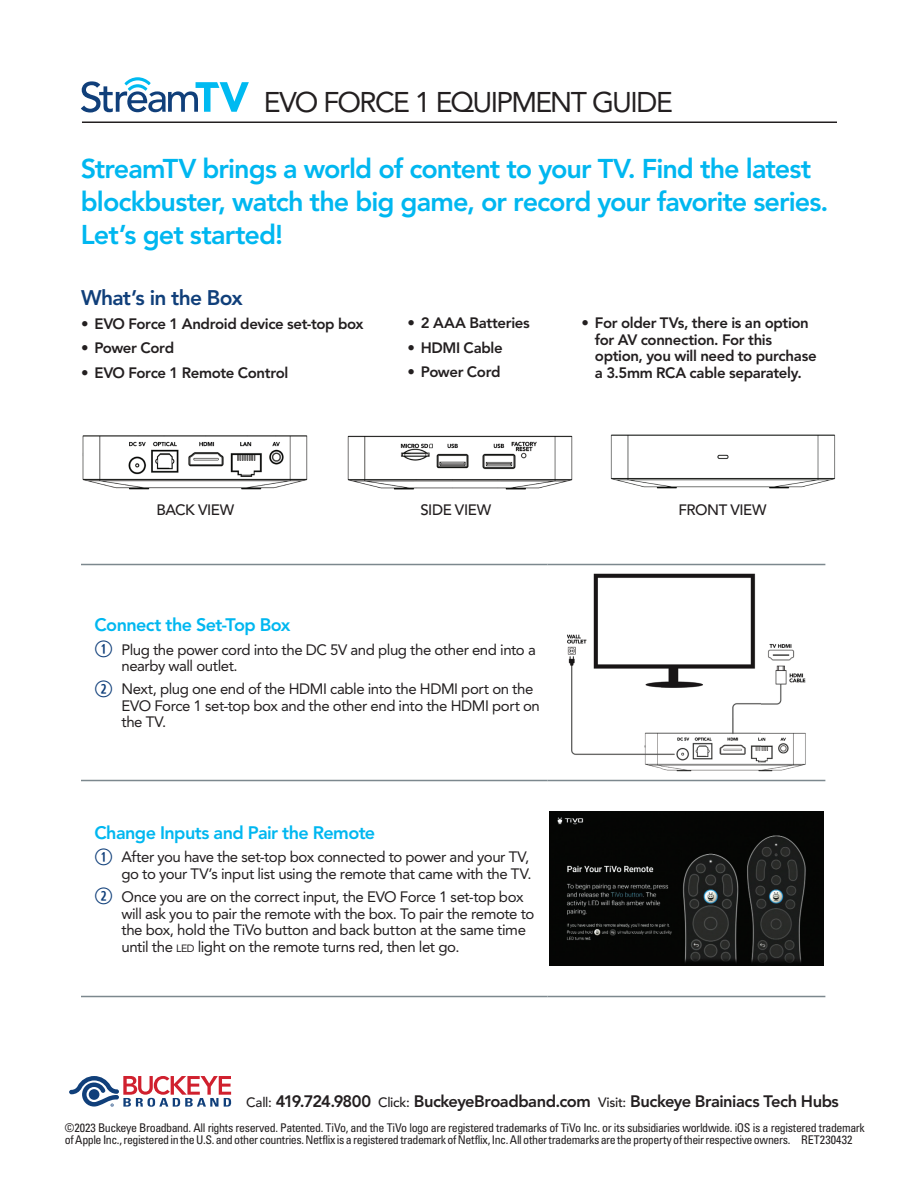
<style>
.page{position:relative;width:918px;height:1188px;background:#fff}
.page>*{position:absolute;margin:0;border:0;box-sizing:border-box;transform-origin:0 0}
.t1{font:28.35px "Avenir LT Std";letter-spacing:-.055em;color:#231f20}
.t2{font:800 27px/33px "Avenir LT Std";letter-spacing:-.035em;color:#00b7f0}
.t3{font:800 21px "Avenir LT Std";letter-spacing:-.035em;color:#103f7a}
.t4{font:800 18px "Avenir LT Std";letter-spacing:-.03em;color:#00b7f0}
.t5{font:800 16.5px "Avenir LT Std";letter-spacing:-.03em;color:#231f20}
.t6{font:15px/16.5px "Avenir LT Std";letter-spacing:-.03em;color:#231f20}
.t7{font:800 15px/16.5px "Avenir LT Std";letter-spacing:-.025em;color:#231f20}
.t8{font:500 15px "Avenir LT Std";letter-spacing:-.03em;color:#231f20}
.t9{font:condensed 12px/12px "Univers LT Std";letter-spacing:-.035em;color:#231f20}
.s1{font-weight:400}
.s2{font-family:"Combi Numerals Ltd";font-size:22.5px;color:#103f7a}
.s3{font-size:10.5px}
.s4{font-weight:500;font-size:13.5px}
</style>
<div class="page">
<svg style="left:69px;top:1076px;width:162px;height:31px"></svg>
<svg style="left:81px;top:77px;width:168px;height:36px"></svg>
<hr style="left:81px;top:564px;width:467px;height:1px;background:#7c888e">
<hr style="left:548px;top:564px;width:277px;height:1px;background:#7c888e">
<hr style="left:81px;top:780px;width:467px;height:1px;background:#7c888e">
<hr style="left:548px;top:780px;width:277px;height:1px;background:#7c888e">
<hr style="left:81px;top:996px;width:467px;height:1px;background:#7c888e">
<hr style="left:548px;top:996px;width:277px;height:1px;background:#7c888e">
<img style="left:567px;top:573px;width:239px;height:199px">
<img style="left:550px;top:812px;width:273px;height:153px">
<hr style="left:82px;top:122px;width:755px;height:1px;background:#231f20">
<img style="left:82px;top:435px;width:226px;height:55px">
<img style="left:610px;top:434px;width:226px;height:55px">
<img style="left:347px;top:435px;width:226px;height:55px">
<h1 class="t1" style="left:264px;top:85px;width:411px">EVO FORCE 1 EQUIPMENT GUIDE</h1>
<h2 class="t2" style="left:81px;top:152px;width:749px">StreamTV brings a world of content to your TV. Find the latest blockbuster, watch the big game, or record your favorite series.<br>Let’s get started!</h2>
<h3 class="t3" style="left:81px;top:286px;width:163px">What’s in the Box</h3>
<p class="t7" style="left:81px;top:315px;width:284px"><span class="s1">•</span> EVO Force 1 Android device set-top box</p>
<p class="t7" style="left:81px;top:340px;width:95px"><span class="s1">•</span> Power Cord</p>
<p class="t7" style="left:81px;top:364px;width:209px"><span class="s1">•</span> EVO Force 1 Remote Control</p>
<p class="t7" style="left:595px;top:315px;width:223px;text-indent:-14px"><span class="s1">•</span> For older TVs, there is an option for AV connection. For this option, you will need to purchase a 3.5mm RCA cable separately.</p>
<p class="t7" style="left:407px;top:315px;width:124px"><span class="s1">•</span> 2 AAA Batteries</p>
<p class="t7" style="left:407px;top:339px;width:97px"><span class="s1">•</span> HDMI Cable</p>
<p class="t7" style="left:407px;top:364px;width:95px"><span class="s1">•</span> Power Cord</p>
<p class="t8" style="left:157px;top:501px;width:79px">BACK VIEW</p>
<p class="t8" style="left:420px;top:501px;width:72px">SIDE VIEW</p>
<p class="t8" style="left:679px;top:501px;width:90px">FRONT VIEW</p>
<p class="t4" style="left:94px;top:614px;width:198px">Connect the Set-Top Box</p>
<p class="t6" style="left:122px;top:641px;width:416px;text-indent:-27px"><span class="s2">①</span> Plug the power cord into the DC 5V and plug the other end into a nearby wall outlet.</p>
<p class="t6" style="left:122px;top:681px;width:420px;text-indent:-27px"><span class="s2">②</span> Next, plug one end of the HDMI cable into the HDMI port on the<br>EVO Force 1 set-top box and the other end into the HDMI port on the TV.</p>
<p class="t4" style="left:94px;top:822px;width:282px">Change Inputs and Pair the Remote</p>
<p class="t6" style="left:94px;top:849px;width:439px;text-align:right"><span class="s2">①</span> After you have the set-top box connected to power and your TV, go to your TV’s input list using the remote that came with the TV.</p>
<p class="t6" style="left:122px;top:889px;width:414px;text-indent:-27px"><span class="s2">②</span> Once you are on the correct input, the EVO Force 1 set-top box will ask you to pair the remote with the box. To pair the remote to the box, hold the TiVo button and back button at the same time until the <span class="s3">LED</span> light on the remote turns red, then let go.</p>
<p class="t5" style="left:246px;top:1091px;width:594px"><span class="s4">Call:</span> 419.724.9800 <span class="s4">Click:</span> BuckeyeBroadband.com <span class="s4">Visit:</span> Buckeye Brainiacs Tech Hubs</p>
<p class="t9" style="left:65px;top:1121px;width:802px">©2023 Buckeye Broadband. All rights reserved. Patented. TiVo, and the TiVo logo are registered trademarks of TiVo Inc. or its subsidiaries worldwide. iOS is a registered trademark of Apple Inc., registered in the U.S. and other countries. Netflix is a registered trademark of Netflix, Inc. All other trademarks are the property of their respective owners. RET230432</p>
</div>
